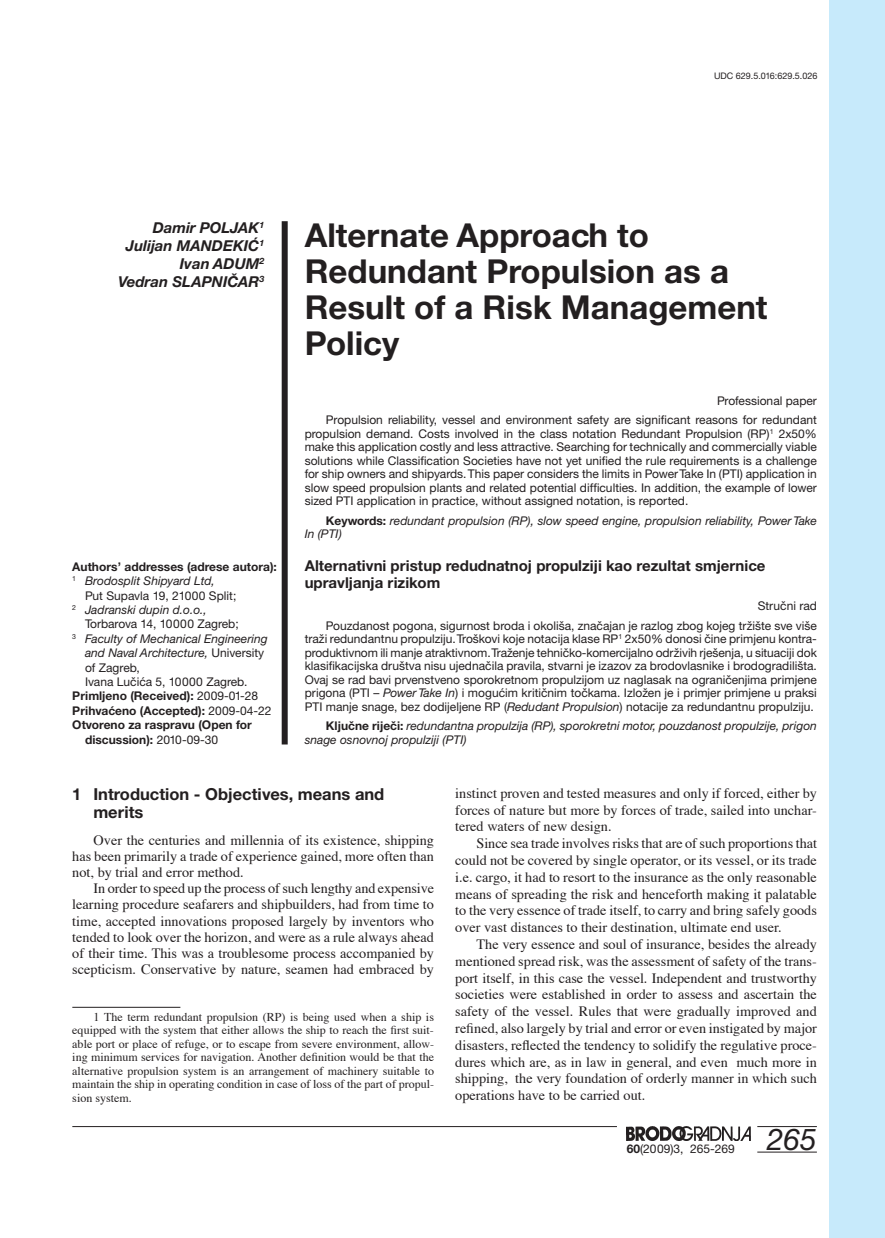
<style>
.page{position:relative;width:885px;height:1238px;background:#fff}
.page>*{position:absolute;margin:0;border:0;box-sizing:border-box;transform-origin:0 0}
.t1{font:700 33px/36px "Helvetica Neue CE";color:#231f20}
.t2{font:italic 30px "Helvetica Neue CE";color:#231f20}
.t3{font:700 16.5px/18px "Helvetica Neue CE";color:#231f20}
.t4{font:700 15px/16.5px "Helvetica Neue CE";color:#231f20}
.t5{font:italic 700 15px/18px "Helvetica Neue CE";color:#231f20;text-align:right}
.t6{font:14.25px/16.8px "Times";color:#231f20;text-align:justify}
.t7{font:12px/13.5px "Helvetica Neue CE";color:#231f20;text-align:right}
.t8{font:12px/13.5px "Times";color:#231f20;text-align:justify}
.t9{font:italic 12px/13.5px "Helvetica Neue CE";color:#231f20}
.t10{font:700 12px "Helvetica Neue CE";color:#231f20}
.t11{font:9px "Helvetica Neue CE";color:#231f20}
.s1{font-weight:700;font-style:normal}
.s2{font-style:italic}
.s3{font-style:normal}
.s4{font-weight:400}
.s5{font-weight:700}
</style>
<div class="page">
<img style="left:626px;top:1126px;width:124px;height:14px">
<hr style="left:72px;top:1126px;width:545px;height:1px;background:#231f20">
<hr style="left:757px;top:1126px;width:59px;height:1px;background:#231f20">
<hr style="left:757px;top:1151px;width:59px;height:1px;background:#231f20">
<div style="left:829px;top:0;width:55px;height:1237px;background:#c7eafb"></div>
<div style="left:282px;top:221px;width:6px;height:523px;background:#231f20"></div>
<hr style="left:72px;top:1006px;width:108px;height:1px;background:#231f20">
<p class="t11" style="left:714px;top:73px;width:105px">UDC 629.5.016:629.5.026</p>
<p class="t5" style="left:118px;top:220px;width:148px">Damir POLJAK<sup>1<br></sup>Julijan MANDEKIĆ<sup>1<br></sup>Ivan ADUM<sup>2<br></sup>Vedran SLAPNIČAR<sup>3</sup></p>
<h1 class="t1" style="left:305px;top:221px;width:464px">Alternate Approach to<br>Redundant Propulsion as a<br>Result of a Risk Management<br>Policy</h1>
<p class="t7" style="left:326px;top:392px;width:492px;line-height:19.5px">Professional paper<br>Propulsion reliability, vessel and environment safety are significant reasons for redundant</p>
<p class="t7" style="left:305px;top:428px;width:513px;text-align:justify">propulsion demand. Costs involved in the class notation Redundant Propulsion (RP)<sup>1</sup> 2x50% make this application costly and less attractive. Searching for technically and commercially viable solutions while Classification Societies have not yet unified the rule requirements is a challenge for ship owners and shipyards. This paper considers the limits in Power Take In (PTI) application in slow speed propulsion plants and related potential difficulties. In addition, the example of lower sized PTI application in practice, without assigned notation, is reported.</p>
<p class="t9" style="left:305px;top:515px;width:513px;text-indent:21px"><span class="s1">Keywords:</span> redundant propulsion (RP), slow speed engine, propulsion reliability, Power Take<br>In (PTI)</p>
<p class="t4" style="left:305px;top:559px;width:462px">Alternativni pristup redudnatnoj propulziji kao rezultat smjernice upravljanja rizikom</p>
<p class="t7" style="left:326px;top:597px;width:492px;line-height:19.5px">Stručni rad<br>Pouzdanost pogona, sigurnost broda i okoliša, značajan je razlog zbog kojeg tržište sve više</p>
<p class="t7" style="left:305px;top:633px;width:513px;text-align:justify">traži redundantnu propulziju. Troškovi koje notacija klase RP<sup>1</sup> 2x50% donosi čine primjenu kontra&shy;produktivnom ili manje atraktivnom. Traženje tehničko-komercijalno održivih rješenja, u situaciji dok klasifikacijska društva nisu ujednačila pravila, stvarni je izazov za brodovlasnike i brodogradilišta.<br>Ovaj se rad bavi prvenstveno sporokretnom propulzijom uz naglasak na ograničenjima primjene prigona (PTI – <span class="s2">Power Take In</span>) i mogućim kritičnim točkama. Izložen je i primjer primjene u praksi PTI manje snage, bez dodijeljene RP (<span class="s2">Redudant Propulsion</span>) notacije za redundantnu propulziju.</p>
<p class="t9" style="left:305px;top:720px;width:513px;text-indent:21px"><span class="s1">Ključne riječi:</span> redundantna propulzija (RP), sporokretni motor, pouzdanost propulzije, prigon snage osnovnoj propulziji (PTI)</p>
<p class="t10" style="left:72px;top:562px;width:206px">Authors’ addresses (adrese autora):</p>
<p class="t9" style="left:72px;top:575px;width:144px"><sup>1</sup> Brodosplit Shipyard Ltd,</p>
<p class="t7" style="left:85px;top:590px;width:153px">Put Supavla 19, 21000 Split;</p>
<p class="t9" style="left:72px;top:604px;width:136px"><sup>2</sup> Jadranski dupin d.o.o.,</p>
<p class="t7" style="left:85px;top:618px;width:155px">Torbarova 14, 10000 Zagreb;</p>
<p class="t9" style="left:72px;top:633px;width:197px"><sup>3</sup> Faculty of Mechanical Engineering</p>
<p class="t9" style="left:85px;top:647px;width:181px">and Naval Architecture, <span class="s3">University</span></p>
<p class="t7" style="left:85px;top:662px;width:56px">of Zagreb,</p>
<p class="t7" style="left:85px;top:676px;width:164px">Ivana Lučića 5, 10000 Zagreb.</p>
<p class="t10" style="left:72px;top:691px;width:187px">Primljeno (Received): <span class="s4">2009-01-28</span></p>
<p class="t10" style="left:72px;top:706px;width:201px">Prihvaćeno (Accepted): <span class="s4">2009-04-22</span></p>
<p class="t10" style="left:72px;top:720px;width:181px">Otvoreno za raspravu (Open for</p>
<p class="t10" style="left:85px;top:735px;width:134px">discussion): <span class="s4">2010-09-30</span></p>
<p class="t3" style="left:93px;top:786px;width:292px;text-indent:-21px">1 Introduction - Objectives, means and merits<sup>1</sup></p>
<p class="t6" style="left:72px;top:833px;width:363px;line-height:16.2px;text-indent:21px">Over the centuries and millennia of its existence, shipping has been primarily a trade of experience gained, more often than not, by trial and error method.</p>
<p class="t6" style="left:72px;top:881px;width:363px;line-height:16.2px;text-indent:21px">In order to speed up the process of such lengthy and expensive learning procedure seafarers and shipbuilders, had from time to time, accepted innovations proposed largely by inventors who tended to look over the horizon, and were as a rule always ahead of their time. This was a troublesome process accompanied by scepticism. Conservative by nature, seamen had embraced by</p>
<p class="t8" style="left:72px;top:1011px;width:363px;text-indent:21px">1 The term redundant propulsion (RP) is being used when a ship is equipped with the system that either allows the ship to reach the first suit&shy;able port or place of refuge, or to escape from severe environment, allow&shy;ing minimum services for navigation. Another definition would be that the alternative propulsion system is an arrangement of machinery suitable to maintain the ship in operating condition in case of loss of the part of propul&shy;sion system.</p>
<p class="t6" style="left:455px;top:785px;width:363px">instinct proven and tested measures and only if forced, either by forces of nature but more by forces of trade, sailed into unchar&shy;tered waters of new design.</p>
<p class="t6" style="left:455px;top:836px;width:363px;text-indent:21px">Since sea trade involves risks that are of such proportions that could not be covered by single operator, or its vessel, or its trade i.e. cargo, it had to resort to the insurance as the only reasonable means of spreading the risk and henceforth making it palatable to the very essence of trade itself, to carry and bring safely goods over vast distances to their destination, ultimate end user.</p>
<p class="t6" style="left:455px;top:937px;width:363px;text-indent:21px">The very essence and soul of insurance, besides the already mentioned spread risk, was the assessment of safety of the trans&shy;port itself, in this case the vessel. Independent and trustworthy societies were established in order to assess and ascertain the safety of the vessel. Rules that were gradually improved and refined, also largely by trial and error or even instigated by major disasters, reflected the tendency to solidify the regulative proce&shy;dures which are, as in law in general, and even much more in shipping, the very foundation of orderly manner in which such operations have to be carried out.</p>
<p class="t7" style="left:626px;top:1143px;width:110px"><span class="s5">60</span>(2009)3, 265-269</p>
<h2 class="t2" style="left:766px;top:1128px;width:52px">265</h2>
</div>
